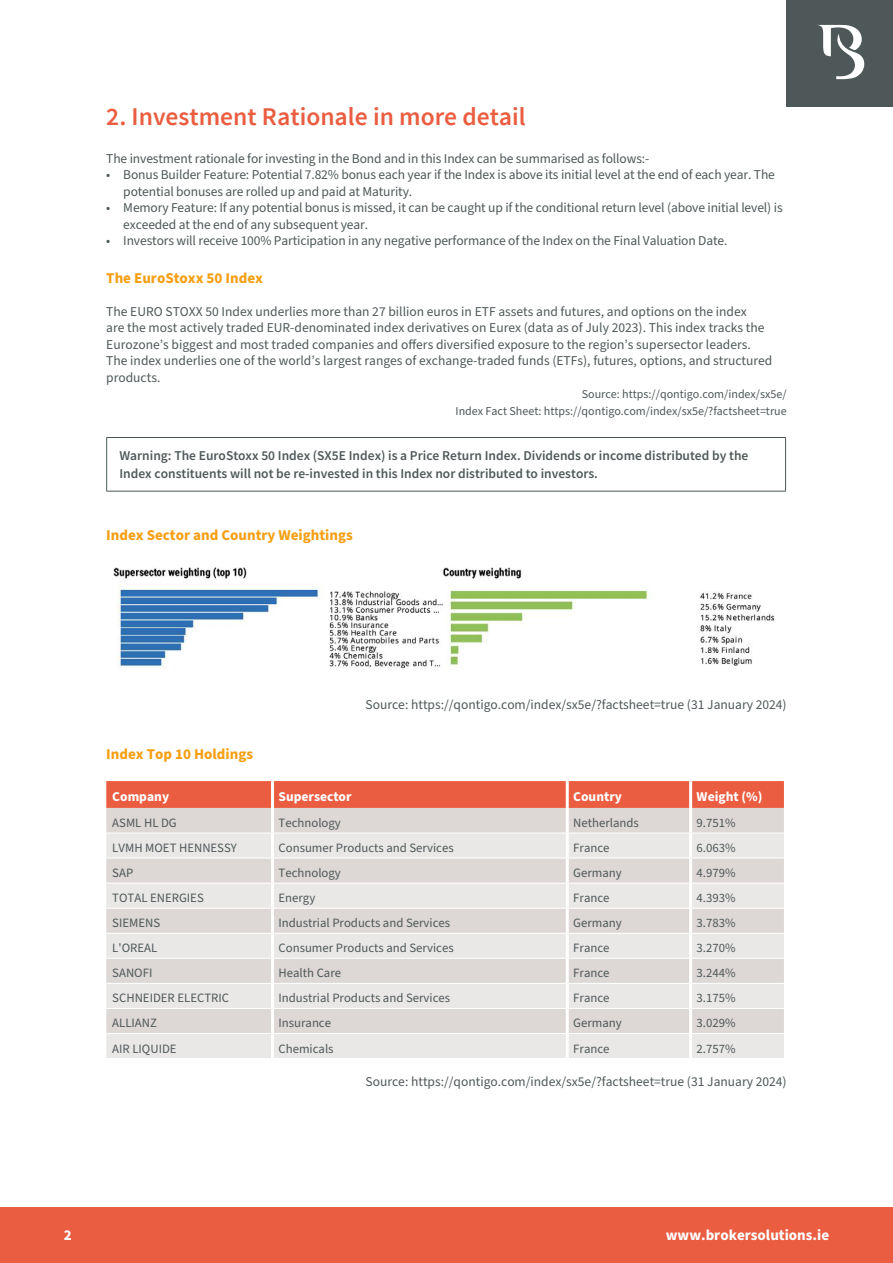
<style>
.page{position:relative;width:893px;height:1263px;background:#fff}
.page>*{position:absolute;margin:0;border:0;box-sizing:border-box;transform-origin:0 0}
.t1{font:600 25.5px "Source Sans Pro";color:#eb5d40}
.t2{font:700 15px "Source Sans Pro";color:#f69f14}
.t3{font:700 15px "Source Sans Pro";color:#fff}
.t4{font:13.5px/16.5px "Source Sans Pro";color:#4f5859}
.t5{font:600 13.5px/18px "Source Sans Pro";color:#4f5859}
.t6{font:700 13.5px "Source Sans Pro";color:#fff}
.t7{font:12.75px "Source Sans Pro";color:#4f5859}
.t8{font:12px "Source Sans Pro";color:#4f5859}
</style>
<div class="page">
<div style="left:0;top:1208px;width:893px;height:55px;background:#eb5d40"></div>
<div style="left:787px;top:0;width:106px;height:106px;background:#4f5859"></div>
<svg style="left:818px;top:25px;width:46px;height:54px"></svg>
<hr style="left:106px;top:437px;width:680px;height:1px;background:#4b5859">
<hr style="left:106px;top:438px;width:1px;height:53px;background:#4b5859">
<hr style="left:785px;top:438px;width:1px;height:53px;background:#4b5859">
<hr style="left:106px;top:491px;width:680px;height:1px;background:#4b5859">
<svg style="left:106px;top:781px;width:678px;height:27px;background:#eb5d41"></svg>
<div style="left:106px;top:808px;width:678px;height:25px;background:#ddd8d6"></div>
<svg style="left:106px;top:834px;width:678px;height:224px;background:#e4e1df"></svg>
<hr style="left:271px;top:808px;width:3px;height:25px;background:#fff">
<hr style="left:566px;top:808px;width:3px;height:25px;background:#fff">
<hr style="left:689px;top:808px;width:3px;height:25px;background:#fff">
<hr style="left:271px;top:833px;width:3px;height:25px;background:#fff">
<hr style="left:566px;top:833px;width:3px;height:25px;background:#fff">
<hr style="left:689px;top:833px;width:3px;height:25px;background:#fff">
<hr style="left:271px;top:858px;width:3px;height:25px;background:#fff">
<hr style="left:566px;top:858px;width:3px;height:25px;background:#fff">
<hr style="left:689px;top:858px;width:3px;height:25px;background:#fff">
<hr style="left:271px;top:883px;width:3px;height:25px;background:#fff">
<hr style="left:566px;top:883px;width:3px;height:25px;background:#fff">
<hr style="left:689px;top:883px;width:3px;height:25px;background:#fff">
<hr style="left:271px;top:908px;width:3px;height:25px;background:#fff">
<hr style="left:566px;top:908px;width:3px;height:25px;background:#fff">
<hr style="left:689px;top:908px;width:3px;height:25px;background:#fff">
<hr style="left:271px;top:934px;width:3px;height:24px;background:#fff">
<hr style="left:566px;top:934px;width:3px;height:24px;background:#fff">
<hr style="left:689px;top:934px;width:3px;height:24px;background:#fff">
<hr style="left:271px;top:959px;width:3px;height:24px;background:#fff">
<hr style="left:566px;top:959px;width:3px;height:24px;background:#fff">
<hr style="left:689px;top:959px;width:3px;height:24px;background:#fff">
<hr style="left:271px;top:984px;width:3px;height:24px;background:#fff">
<hr style="left:566px;top:984px;width:3px;height:24px;background:#fff">
<hr style="left:689px;top:984px;width:3px;height:24px;background:#fff">
<hr style="left:271px;top:1009px;width:3px;height:24px;background:#fff">
<hr style="left:566px;top:1009px;width:3px;height:24px;background:#fff">
<hr style="left:689px;top:1009px;width:3px;height:24px;background:#fff">
<hr style="left:271px;top:1034px;width:3px;height:24px;background:#fff">
<hr style="left:566px;top:1034px;width:3px;height:24px;background:#fff">
<hr style="left:689px;top:1034px;width:3px;height:24px;background:#fff">
<hr style="left:271px;top:781px;width:3px;height:27px;background:#fff">
<hr style="left:566px;top:781px;width:3px;height:27px;background:#fff">
<hr style="left:689px;top:781px;width:3px;height:27px;background:#fff">
<hr style="left:106px;top:858px;width:167px;height:1px;background:#fff">
<hr style="left:273px;top:858px;width:294px;height:1px;background:#fff">
<hr style="left:567px;top:858px;width:124px;height:1px;background:#fff">
<hr style="left:691px;top:858px;width:93px;height:1px;background:#fff">
<hr style="left:106px;top:883px;width:167px;height:1px;background:#fff">
<hr style="left:273px;top:883px;width:294px;height:1px;background:#fff">
<hr style="left:567px;top:883px;width:124px;height:1px;background:#fff">
<hr style="left:691px;top:883px;width:93px;height:1px;background:#fff">
<hr style="left:106px;top:908px;width:167px;height:1px;background:#fff">
<hr style="left:273px;top:908px;width:294px;height:1px;background:#fff">
<hr style="left:567px;top:908px;width:124px;height:1px;background:#fff">
<hr style="left:691px;top:908px;width:93px;height:1px;background:#fff">
<hr style="left:106px;top:933px;width:167px;height:1px;background:#fff">
<hr style="left:273px;top:933px;width:294px;height:1px;background:#fff">
<hr style="left:567px;top:933px;width:124px;height:1px;background:#fff">
<hr style="left:691px;top:933px;width:93px;height:1px;background:#fff">
<hr style="left:106px;top:958px;width:167px;height:1px;background:#fff">
<hr style="left:273px;top:958px;width:294px;height:1px;background:#fff">
<hr style="left:567px;top:958px;width:124px;height:1px;background:#fff">
<hr style="left:691px;top:958px;width:93px;height:1px;background:#fff">
<hr style="left:106px;top:983px;width:167px;height:1px;background:#fff">
<hr style="left:273px;top:983px;width:294px;height:1px;background:#fff">
<hr style="left:567px;top:983px;width:124px;height:1px;background:#fff">
<hr style="left:691px;top:983px;width:93px;height:1px;background:#fff">
<hr style="left:106px;top:1008px;width:167px;height:1px;background:#fff">
<hr style="left:273px;top:1008px;width:294px;height:1px;background:#fff">
<hr style="left:567px;top:1008px;width:124px;height:1px;background:#fff">
<hr style="left:691px;top:1008px;width:93px;height:1px;background:#fff">
<hr style="left:106px;top:1033px;width:167px;height:1px;background:#fff">
<hr style="left:273px;top:1033px;width:294px;height:1px;background:#fff">
<hr style="left:567px;top:1033px;width:124px;height:1px;background:#fff">
<hr style="left:691px;top:1033px;width:93px;height:1px;background:#fff">
<img style="left:113px;top:567px;width:662px;height:102px">
<p class="t1" style="left:106px;top:101px;width:421px">2. Investment Rationale in more detail</p>
<p class="t4" style="left:106px;top:150px;width:544px">The investment rationale for investing in the Bond and in this Index can be summarised as follows:-</p>
<p class="t4" style="left:123px;top:167px;width:653px;text-indent:-17px">• Bonus Builder Feature: Potential 7.82% bonus each year if the Index is above its initial level at the end of each year. The potential bonuses are rolled up and paid at Maturity.</p>
<p class="t4" style="left:123px;top:200px;width:661px;text-indent:-17px">• Memory Feature: If any potential bonus is missed, it can be caught up if the conditional return level (above initial level) is exceeded at the end of any subsequent year.</p>
<p class="t4" style="left:106px;top:233px;width:623px">• Investors will receive 100% Participation in any negative performance of the Index on the Final Valuation Date.</p>
<p class="t2" style="left:106px;top:267px;width:158px">The EuroStoxx 50 Index</p>
<p class="t4" style="left:106px;top:303px;width:668px">The EURO STOXX 50 Index underlies more than 27 billion euros in ETF assets and futures, and options on the index<br>are the most actively traded EUR-denominated index derivatives on Eurex (data as of July 2023). This index tracks the Eurozone’s biggest and most traded companies and offers diversified exposure to the region’s supersector leaders.<br>The index underlies one of the world’s largest ranges of exchange-traded funds (ETFs), futures, options, and structured products.</p>
<p class="t8" style="left:582px;top:386px;width:206px">Source: https://qontigo.com/index/sx5e/</p>
<p class="t8" style="left:455px;top:403px;width:333px">Index Fact Sheet: https://qontigo.com/index/sx5e/?factsheet=true</p>
<p class="t5" style="left:119px;top:447px;width:630px">Warning: The EuroStoxx 50 Index (SX5E Index) is a Price Return Index. Dividends or income distributed by the<br>Index constituents will not be re-invested in this Index nor distributed to investors.</p>
<p class="t2" style="left:106px;top:524px;width:248px">Index Sector and Country Weightings</p>
<p class="t4" style="left:366px;top:697px;width:423px">Source: https://qontigo.com/index/sx5e/?factsheet=true (31 January 2024)</p>
<p class="t2" style="left:106px;top:743px;width:148px">Index Top 10 Holdings</p>
<p class="t6" style="left:112px;top:788px;width:58px">Company</p>
<p class="t6" style="left:279px;top:788px;width:75px">Supersector</p>
<p class="t6" style="left:573px;top:788px;width:50px">Country</p>
<p class="t6" style="left:697px;top:788px;width:67px">Weight (%)</p>
<p class="t7" style="left:112px;top:814px;width:66px">ASML HL DG</p>
<p class="t7" style="left:279px;top:814px;width:64px">Technology</p>
<p class="t7" style="left:573px;top:814px;width:67px">Netherlands</p>
<p class="t7" style="left:697px;top:814px;width:41px">9.751%</p>
<p class="t7" style="left:112px;top:839px;width:126px">LVMH MOET HENNESSY</p>
<p class="t7" style="left:279px;top:839px;width:177px">Consumer Products and Services</p>
<p class="t7" style="left:573px;top:839px;width:38px">France</p>
<p class="t7" style="left:697px;top:839px;width:41px">6.063%</p>
<p class="t7" style="left:112px;top:864px;width:22px">SAP</p>
<p class="t7" style="left:279px;top:864px;width:64px">Technology</p>
<p class="t7" style="left:573px;top:864px;width:50px">Germany</p>
<p class="t7" style="left:697px;top:864px;width:41px">4.979%</p>
<p class="t7" style="left:112px;top:889px;width:93px">TOTAL ENERGIES</p>
<p class="t7" style="left:279px;top:889px;width:38px">Energy</p>
<p class="t7" style="left:573px;top:889px;width:38px">France</p>
<p class="t7" style="left:697px;top:889px;width:41px">4.393%</p>
<p class="t7" style="left:112px;top:914px;width:49px">SIEMENS</p>
<p class="t7" style="left:279px;top:914px;width:173px">Industrial Products and Services</p>
<p class="t7" style="left:573px;top:914px;width:50px">Germany</p>
<p class="t7" style="left:697px;top:914px;width:41px">3.783%</p>
<p class="t7" style="left:112px;top:939px;width:46px">L'OREAL</p>
<p class="t7" style="left:279px;top:939px;width:177px">Consumer Products and Services</p>
<p class="t7" style="left:573px;top:939px;width:38px">France</p>
<p class="t7" style="left:697px;top:939px;width:41px">3.270%</p>
<p class="t7" style="left:112px;top:964px;width:42px">SANOFI</p>
<p class="t7" style="left:279px;top:964px;width:64px">Health Care</p>
<p class="t7" style="left:573px;top:964px;width:38px">France</p>
<p class="t7" style="left:697px;top:964px;width:41px">3.244%</p>
<p class="t7" style="left:112px;top:990px;width:118px">SCHNEIDER ELECTRIC</p>
<p class="t7" style="left:279px;top:990px;width:173px">Industrial Products and Services</p>
<p class="t7" style="left:573px;top:990px;width:38px">France</p>
<p class="t7" style="left:697px;top:990px;width:41px">3.175%</p>
<p class="t7" style="left:112px;top:1015px;width:46px">ALLIANZ</p>
<p class="t7" style="left:279px;top:1015px;width:54px">Insurance</p>
<p class="t7" style="left:573px;top:1015px;width:50px">Germany</p>
<p class="t7" style="left:697px;top:1015px;width:41px">3.029%</p>
<p class="t7" style="left:112px;top:1040px;width:66px">AIR LIQUIDE</p>
<p class="t7" style="left:279px;top:1040px;width:57px">Chemicals</p>
<p class="t7" style="left:573px;top:1040px;width:38px">France</p>
<p class="t7" style="left:697px;top:1040px;width:41px">2.757%</p>
<p class="t4" style="left:366px;top:1073px;width:423px">Source: https://qontigo.com/index/sx5e/?factsheet=true (31 January 2024)</p>
<p class="t3" style="left:64px;top:1225px;width:9px">2</p>
<p class="t3" style="left:666px;top:1225px;width:165px">www.brokersolutions.ie</p>
</div>
